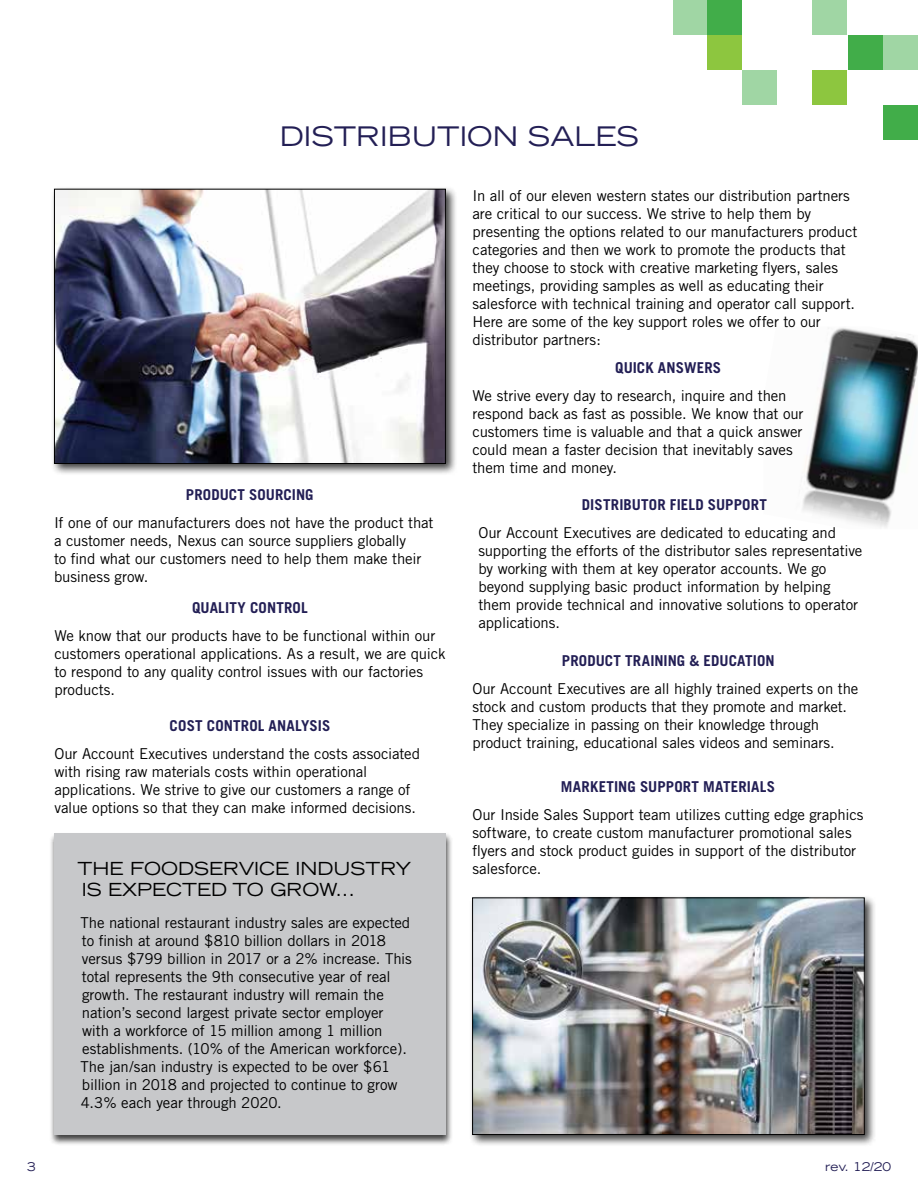
<style>
.page{position:relative;width:918px;height:1188px;background:#fff}
.page>*{position:absolute;margin:0;border:0;box-sizing:border-box;transform-origin:0 0}
.t1{font:expanded 27px "Trade Gothic LH";color:#231f55}
.t2{font:expanded 18px/21.6px "Trade Gothic LH";color:#000}
.t3{font:15px/18px "Trade Gothic";letter-spacing:-.01em;color:#000}
.t4{font:700 15px "Trade Gothic";letter-spacing:.005em;color:#231f55}
.t5{font:expanded 12px "Trade Gothic LH";color:#231f55}
</style>
<div class="page">
<div style="left:812px;top:0;width:35px;height:35px;background:#a0d6a4"></div>
<div style="left:812px;top:70px;width:35px;height:35px;background:#8dc63f"></div>
<div style="left:883px;top:35px;width:35px;height:35px;background:#a0d6a4"></div>
<div style="left:708px;top:0;width:34px;height:35px;background:#41ad49"></div>
<div style="left:708px;top:35px;width:34px;height:35px;background:#8dc63f"></div>
<div style="left:848px;top:35px;width:35px;height:35px;background:#41ad49"></div>
<div style="left:673px;top:0;width:35px;height:35px;background:#a0d6a4"></div>
<div style="left:742px;top:70px;width:35px;height:35px;background:#a0d6a4"></div>
<div style="left:883px;top:105px;width:35px;height:35px;background:#41ad49"></div>
<img style="left:802px;top:328px;width:116px;height:200px">
<div style="left:51px;top:186px;width:406px;height:290px;background:#000;opacity:.75"></div>
<img style="left:56px;top:191px;width:387px;height:271px">
<div style="left:54px;top:189px;width:391px;height:275px;border:1px solid #000"></div>
<div style="left:469px;top:894px;width:407px;height:252px;background:#000;opacity:.75"></div>
<img style="left:474px;top:900px;width:388px;height:233px">
<div style="left:472px;top:898px;width:392px;height:237px;border:1px solid #000"></div>
<div style="left:49px;top:832px;width:404px;height:314px;background:#000;opacity:.75"></div>
<div style="left:54px;top:833px;width:392px;height:302px;background:#c7c8ca"></div>
<h1 class="t1" style="left:280px;top:118px;width:361px">DISTRIBUTION SALES</h1>
<p class="t3" style="left:472px;top:186px;width:387px">In all of our eleven western states our distribution partners are critical to our success. We strive to help them by presenting the options related to our manufacturers product categories and then we work to promote the products that they choose to stock with creative marketing flyers, sales meetings, providing samples as well as educating their salesforce with technical training and operator call support.<br>Here are some of the key support roles we offer to our distributor partners:</p>
<p class="t4" style="left:615px;top:358px;width:107px">QUICK ANSWERS</p>
<p class="t4" style="left:186px;top:486px;width:129px">PRODUCT SOURCING</p>
<p class="t3" style="left:54px;top:514px;width:381px">If one of our manufacturers does not have the product that a customer needs, Nexus can source suppliers globally<br>to find what our customers need to help them make their business grow.</p>
<p class="t4" style="left:192px;top:599px;width:117px">QUALITY CONTROL</p>
<p class="t3" style="left:54px;top:627px;width:393px">We know that our products have to be functional within our customers operational applications. As a result, we are quick to respond to any quality control issues with our factories products.</p>
<p class="t4" style="left:170px;top:716px;width:162px">COST CONTROL ANALYSIS</p>
<p class="t3" style="left:54px;top:745px;width:367px">Our Account Executives understand the costs associated with rising raw materials costs within operational applications. We strive to give our customers a range of value options so that they can make informed decisions.</p>
<p class="t2" style="left:78px;top:857px;width:335px">THE FOODSERVICE INDUSTRY<br>IS EXPECTED TO GROW...</p>
<p class="t3" style="left:81px;top:913px;width:333px">The national restaurant industry sales are expected to finish at around $810 billion dollars in 2018 versus $799 billion in 2017 or a 2% increase. This total represents the 9th consecutive year of real growth. The restaurant industry will remain the nation’s second largest private sector employer with a workforce of 15 million among 1 million establishments. (10% of the American workforce).<br>The jan/san industry is expected to be over $61 billion in 2018 and projected to continue to grow 4.3% each year through 2020.</p>
<p class="t3" style="left:472px;top:386px;width:333px">We strive every day to research, inquire and then respond back as fast as possible. We know that our customers time is valuable and that a quick answer could mean a faster decision that inevitably saves them time and money.</p>
<p class="t4" style="left:582px;top:496px;width:186px">DISTRIBUTOR FIELD SUPPORT</p>
<p class="t3" style="left:478px;top:524px;width:385px">Our Account Executives are dedicated to educating and supporting the efforts of the distributor sales representative by working with them at key operator accounts. We go beyond supplying basic product information by helping them provide technical and innovative solutions to operator applications.</p>
<p class="t4" style="left:562px;top:652px;width:214px">PRODUCT TRAINING &amp; EDUCATION</p>
<p class="t3" style="left:473px;top:680px;width:387px">Our Account Executives are all highly trained experts on the stock and custom products that they promote and market.<br>They specialize in passing on their knowledge through product training, educational sales videos and seminars.</p>
<p class="t4" style="left:561px;top:777px;width:216px">MARKETING SUPPORT MATERIALS</p>
<p class="t3" style="left:473px;top:805px;width:393px">Our Inside Sales Support team utilizes cutting edge graphics software, to create custom manufacturer promotional sales flyers and stock product guides in support of the distributor salesforce.</p>
<p class="t5" style="left:27px;top:1158px;width:10px">3</p>
<p class="t5" style="left:825px;top:1158px;width:67px">rev. 12/20</p>
</div>
